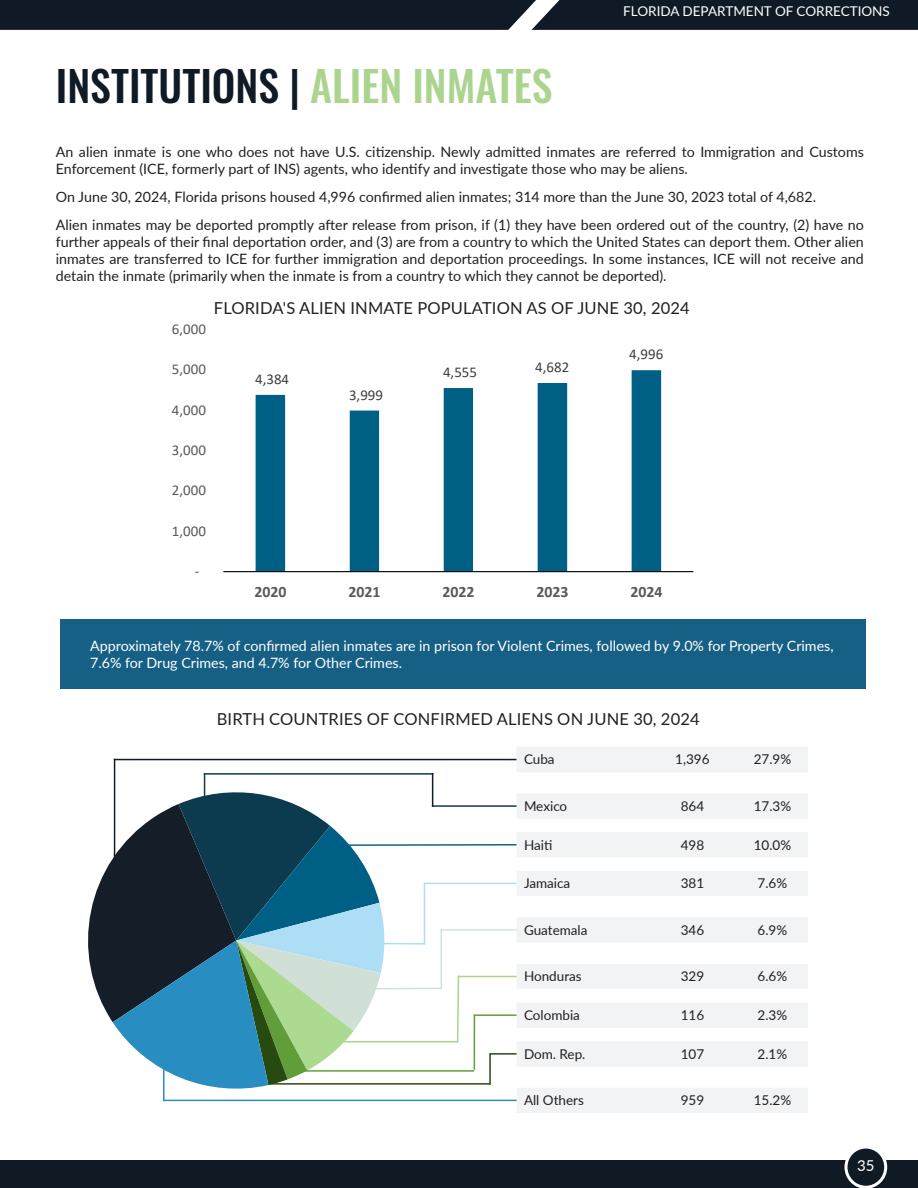
<style>
.page{position:relative;width:918px;height:1188px;background:#fff}
.page>*{position:absolute;margin:0;border:0;box-sizing:border-box;transform-origin:0 0}
.t1{font:500 42px "Oswald";color:#101a25}
.H_Heading_1{font:16.5px "Lato";letter-spacing:.01em;color:#231f20}
.t2{font:700 15.9px "Calibri";letter-spacing:-.005em;color:#595959}
.t3{font:15px "Calibri";color:#595959}
.t4{font:15px "Calibri";color:#404040}
.t5{font:15px "Lato";color:#fff}
.AR1819_Body{font:14.25px/17.1px "Lato";color:#231f20}
.AR1819_Body-2{font:14.25px/17.1px "Lato";color:#fff}
.t6{font:13.5px "Lato";color:#231f20}
.t7{font:13.5px "Lato";color:#fff}
.s1{color:#abd58f}
</style>
<div class="page">
<div style="left:0;top:0;width:918px;height:30px;background:#101a26"></div>
<div style="left:0;top:1161px;width:918px;height:27px;background:#101a25"></div>
<div style="left:846px;top:1147px;width:40px;height:40px;background:#101a25;border-radius:50%"></div>
<div style="left:844px;top:1146px;width:43px;height:42px;border:3px solid #fff;border-radius:50%"></div>
<div style="left:60px;top:619px;width:806px;height:69px;background:#176085"></div>
<div style="left:517px;top:832px;width:291px;height:25px;background:#f2f3f4"></div>
<div style="left:517px;top:794px;width:291px;height:24px;background:#f2f3f4"></div>
<div style="left:517px;top:1042px;width:291px;height:24px;background:#f2f3f4"></div>
<div style="left:517px;top:1003px;width:291px;height:25px;background:#f2f3f4"></div>
<div style="left:517px;top:964px;width:291px;height:25px;background:#f2f3f4"></div>
<div style="left:517px;top:871px;width:291px;height:25px;background:#f2f3f4"></div>
<div style="left:517px;top:918px;width:291px;height:24px;background:#f2f3f4"></div>
<div style="left:517px;top:747px;width:291px;height:25px;background:#f2f3f4"></div>
<div style="left:517px;top:1088px;width:291px;height:25px;background:#f2f3f4"></div>
<hr style="left:432px;top:805px;width:85px;height:2px;background:#0c3b4f">
<hr style="left:204px;top:773px;width:229px;height:2px;background:#0c3b4f">
<hr style="left:432px;top:773px;width:1px;height:34px;background:#111c31">
<hr style="left:204px;top:773px;width:1px;height:34px;background:#0c3b4f">
<hr style="left:458px;top:976px;width:59px;height:1px;background:#abd58f">
<hr style="left:441px;top:929px;width:76px;height:2px;background:#d2e2d8">
<hr style="left:424px;top:883px;width:93px;height:1px;background:#aedef5">
<svg style="left:456px;top:975px;width:4px;height:68px"></svg>
<hr style="left:334px;top:1041px;width:124px;height:1px;background:#abd58f">
<hr style="left:114px;top:759px;width:403px;height:1px;background:#101a25">
<hr style="left:114px;top:759px;width:1px;height:170px;background:#101a25">
<hr style="left:342px;top:844px;width:175px;height:2px;background:#176085">
<hr style="left:490px;top:1053px;width:27px;height:2px;background:#274a0f">
<hr style="left:266px;top:1083px;width:224px;height:2px;background:#274a0f">
<hr style="left:163px;top:1100px;width:354px;height:1px;background:#298dc1">
<hr style="left:163px;top:1021px;width:2px;height:80px;background:#298dc1">
<hr style="left:489px;top:1053px;width:2px;height:32px;background:#274a0f">
<hr style="left:474px;top:1014px;width:43px;height:2px;background:#619e39">
<hr style="left:302px;top:1070px;width:172px;height:2px;background:#619e39">
<hr style="left:474px;top:1015px;width:1px;height:55px;background:#619e39">
<svg style="left:256px;top:370px;width:405px;height:201px"></svg>
<hr style="left:223px;top:571px;width:470px;height:1px;background:#000">
<svg style="left:88px;top:783px;width:356px;height:315px"></svg>
<p class="t7" style="left:623px;top:1px;width:268px">FLORIDA DEPARTMENT OF CORRECTIONS</p>
<p class="t1" style="left:56px;top:64px;width:498px">INSTITUTIONS | <span class="s1">ALIEN INMATES</span></p>
<p class="AR1819_Body" style="left:56px;top:143px;width:810px">An alien inmate is one who does not have U.S. citizenship. Newly admitted inmates are referred to Immigration and Customs<br>Enforcement (ICE, formerly part of INS) agents, who identify and investigate those who may be aliens.</p>
<p class="AR1819_Body" style="left:56px;top:188px;width:762px">On June 30, 2024, Florida prisons housed 4,996 confirmed alien inmates; 314 more than the June 30, 2023 total of 4,682.</p>
<p class="AR1819_Body" style="left:56px;top:215px;width:810px;text-align:justify">Alien inmates may be deported promptly after release from prison, if (1) they have been ordered out of the country, (2) have no further appeals of their final deportation order, and (3) are from a country to which the United States can deport them. Other alien inmates are transferred to ICE for further immigration and deportation proceedings. In some instances, ICE will not receive and detain the inmate (primarily when the inmate is from a country to which they cannot be deported).</p>
<p class="H_Heading_1" style="left:214px;top:296px;width:477px">FLORIDA'S ALIEN INMATE POPULATION AS OF JUNE 30, 2024</p>
<p class="t3" style="left:172px;top:319px;width:36px">6,000</p>
<p class="t3" style="left:172px;top:359px;width:36px">5,000</p>
<p class="t3" style="left:172px;top:399px;width:36px">4,000</p>
<p class="t3" style="left:172px;top:440px;width:36px">3,000</p>
<p class="t3" style="left:172px;top:480px;width:36px">2,000</p>
<p class="t3" style="left:172px;top:520px;width:36px">1,000</p>
<p class="t3" style="left:195px;top:560px;width:6px">-</p>
<p class="t4" style="left:255px;top:369px;width:36px">4,384</p>
<p class="t4" style="left:349px;top:384px;width:36px">3,999</p>
<p class="t4" style="left:443px;top:362px;width:36px">4,555</p>
<p class="t4" style="left:535px;top:357px;width:36px">4,682</p>
<p class="t4" style="left:629px;top:344px;width:36px">4,996</p>
<p class="t2" style="left:254px;top:580px;width:33px">2020</p>
<p class="t2" style="left:348px;top:580px;width:33px">2021</p>
<p class="t2" style="left:442px;top:580px;width:33px">2022</p>
<p class="t2" style="left:536px;top:580px;width:33px">2023</p>
<p class="t2" style="left:630px;top:580px;width:33px">2024</p>
<p class="AR1819_Body-2" style="left:90px;top:637px;width:745px">Approximately 78.7% of confirmed alien inmates are in prison for Violent Crimes, followed by 9.0% for Property Crimes,<br>7.6% for Drug Crimes, and 4.7% for Other Crimes.</p>
<p class="H_Heading_1" style="left:217px;top:707px;width:484px">BIRTH COUNTRIES OF CONFIRMED ALIENS ON JUNE 30, 2024</p>
<p class="t6" style="left:524px;top:750px;width:32px">Cuba</p>
<p class="t6" style="left:675px;top:750px;width:36px">1,396</p>
<p class="t6" style="left:754px;top:750px;width:39px">27.9%</p>
<p class="t6" style="left:524px;top:796px;width:45px">Mexico</p>
<p class="t6" style="left:681px;top:796px;width:25px">864</p>
<p class="t6" style="left:754px;top:796px;width:39px">17.3%</p>
<p class="t6" style="left:524px;top:835px;width:30px">Haiti</p>
<p class="t6" style="left:681px;top:835px;width:25px">498</p>
<p class="t6" style="left:754px;top:835px;width:39px">10.0%</p>
<p class="t6" style="left:524px;top:874px;width:48px">Jamaica</p>
<p class="t6" style="left:681px;top:874px;width:25px">381</p>
<p class="t6" style="left:758px;top:874px;width:31px">7.6%</p>
<p class="t6" style="left:524px;top:920px;width:65px">Guatemala</p>
<p class="t6" style="left:681px;top:920px;width:25px">346</p>
<p class="t6" style="left:758px;top:920px;width:31px">6.9%</p>
<p class="t6" style="left:524px;top:967px;width:59px">Honduras</p>
<p class="t6" style="left:681px;top:967px;width:25px">329</p>
<p class="t6" style="left:758px;top:967px;width:31px">6.6%</p>
<p class="t6" style="left:524px;top:1005px;width:57px">Colombia</p>
<p class="t6" style="left:681px;top:1005px;width:25px">116</p>
<p class="t6" style="left:758px;top:1005px;width:31px">2.3%</p>
<p class="t6" style="left:524px;top:1044px;width:63px">Dom. Rep.</p>
<p class="t6" style="left:681px;top:1044px;width:25px">107</p>
<p class="t6" style="left:758px;top:1044px;width:31px">2.1%</p>
<p class="t6" style="left:524px;top:1091px;width:61px">All Others</p>
<p class="t6" style="left:681px;top:1091px;width:25px">959</p>
<p class="t6" style="left:754px;top:1091px;width:39px">15.2%</p>
<p class="t5" style="left:857px;top:1155px;width:19px">35</p>
</div>
